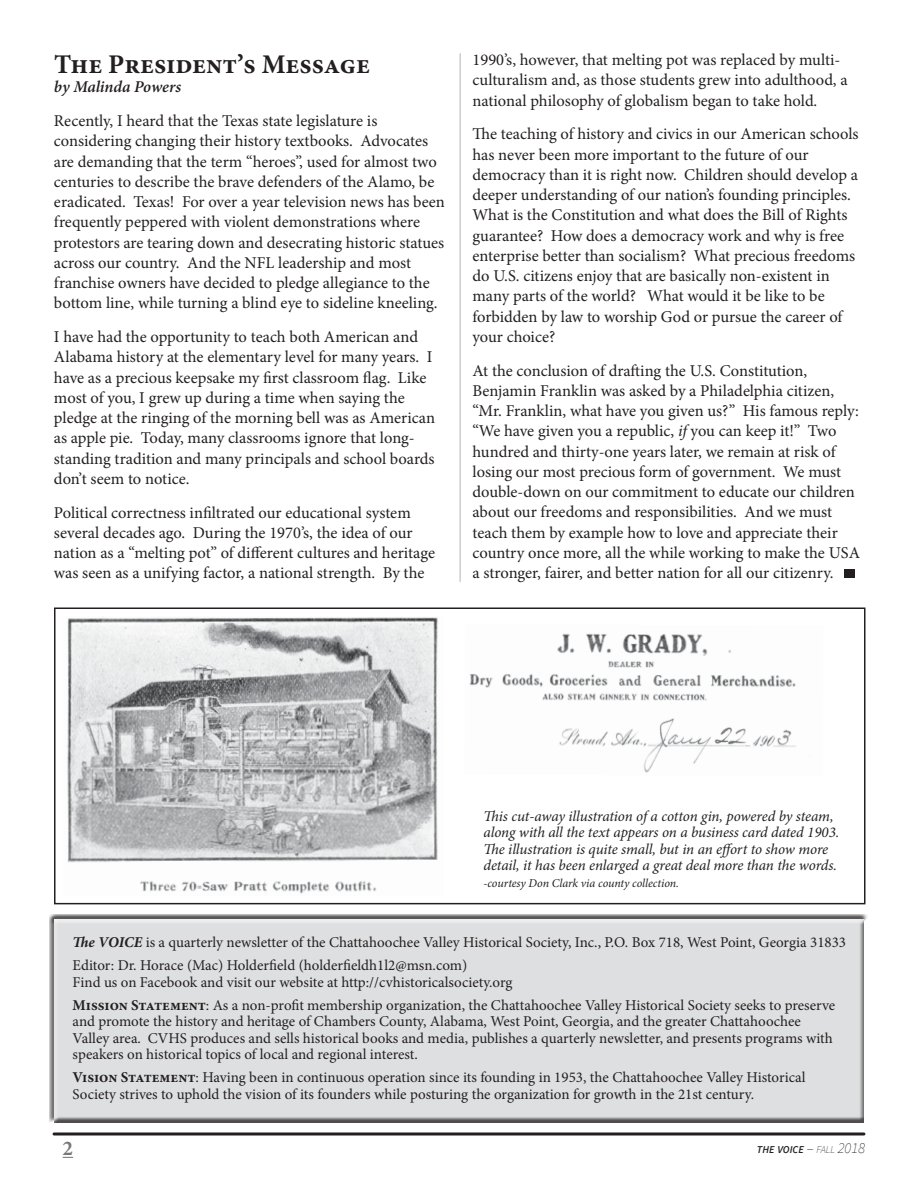
<style>
.page{position:relative;width:918px;height:1188px;background:#fff}
.page>*{position:absolute;margin:0;border:0;box-sizing:border-box;transform-origin:0 0}
.t1{font:700 27px "Minion Pro";color:#231f20}
.t2{font:700 21px "Minion Pro";color:#77787b}
.t3{font:16.5px/20.2px "Minion Pro";color:#231f20}
.t4{font:italic 600 16.5px "Minion Pro";letter-spacing:-.01em;color:#231f20}
.t5{font:15px/16.5px "Minion Pro";color:#231f20}
.t6{font:italic 15px/16.5px "Minion Pro";letter-spacing:-.01em;color:#231f20}
.t7{font:italic 12px "Minion Pro";letter-spacing:-.005em;color:#231f20}
.t8{font:italic 600 10.5px "Source Sans Pro";color:#231f20}
.s1{font-style:italic}
.s2{font-weight:700;font-style:italic}
.s3{font-weight:700}
.s4{font-weight:200;font-size:15px}
.s5{font-weight:200}
</style>
<div class="page">
<svg style="left:54px;top:1132px;width:810px;height:4px"></svg>
<div style="left:845px;top:569px;width:10px;height:9px;background:#231f20"></div>
<div style="left:49px;top:916px;width:821px;height:212px;background:#231f20;opacity:.75"></div>
<div style="left:54px;top:608px;width:812px;height:296px;border:2px solid #231f20"></div>
<hr style="left:460px;top:54px;width:1px;height:528px;background:#b1b4b6">
<img style="left:67px;top:617px;width:371px;height:277px">
<img style="left:470px;top:633px;width:326px;height:140px">
<h1 class="t1" style="left:54px;top:45px;width:318px">The President’s Message</h1>
<p class="t4" style="left:54px;top:76px;width:129px">by Malinda Powers</p>
<p class="t3" style="left:54px;top:111px;width:392px">Recently, I heard that the Texas state legislature is considering changing their history textbooks. Advocates are demanding that the term “heroes”, used for almost two centuries to describe the brave defenders of the Alamo, be eradicated. Texas! For over a year television news has been frequently peppered with violent demonstrations where protestors are tearing down and desecrating historic statues across our country. And the NFL leadership and most franchise owners have decided to pledge allegiance to the bottom line, while turning a blind eye to sideline kneeling.</p>
<p class="t3" style="left:54px;top:327px;width:383px">I have had the opportunity to teach both American and Alabama history at the elementary level for many years. I have as a precious keepsake my first classroom flag. Like most of you, I grew up during a time when saying the pledge at the ringing of the morning bell was as American as apple pie. Today, many classrooms ignore that long&shy;standing tradition and many principals and school boards don’t seem to notice.</p>
<p class="t3" style="left:54px;top:502px;width:383px">Political correctness infiltrated our educational system several decades ago. During the 1970’s, the idea of our nation as a “melting pot” of different cultures and heritage was seen as a unifying factor, a national strength. By the</p>
<p class="t3" style="left:473px;top:50px;width:377px">1990’s, however, that melting pot was replaced by multi&shy;culturalism and, as those students grew into adulthood, a national philosophy of globalism began to take hold.</p>
<p class="t3" style="left:473px;top:124px;width:388px">The teaching of history and civics in our American schools has never been more important to the future of our democracy than it is right now. Children should develop a deeper understanding of our nation’s founding principles.<br>What is the Constitution and what does the Bill of Rights guarantee? How does a democracy work and why is free enterprise better than socialism? What precious freedoms do U.S. citizens enjoy that are basically non-existent in many parts of the world? What would it be like to be forbidden by law to worship God or pursue the career of your choice?</p>
<p class="t3" style="left:473px;top:360px;width:389px">At the conclusion of drafting the U.S. Constitution, Benjamin Franklin was asked by a Philadelphia citizen, “Mr. Franklin, what have you given us?” His famous reply: “We have given you a republic, <span class="s1">if</span> you can keep it!” Two hundred and thirty-one years later, we remain at risk of losing our most precious form of government. We must double-down on our commitment to educate our children about our freedoms and responsibilities. And we must teach them by example how to love and appreciate their country once more, all the while working to make the USA a stronger, fairer, and better nation for all our citizenry.</p>
<p class="t6" style="left:483px;top:808px;width:357px">This cut-away illustration of a cotton gin, powered by steam, along with all the text appears on a business card dated 1903.<br>The illustration is quite small, but in an effort to show more detail, it has been enlarged a great deal more than the words.</p>
<p class="t7" style="left:483px;top:875px;width:197px">-courtesy Don Clark via county collection.</p>
<p class="t5" style="left:73px;top:931px;width:775px;line-height:23.2px"><span class="s2">The VOICE</span> is a quarterly newsletter of the Chattahoochee Valley Historical Society, Inc., P.O. Box 718, West Point, Georgia 31833<br>Editor: Dr. Horace (Mac) Holderfield (holderfieldh1l2@msn.com)</p>
<p class="t5" style="left:73px;top:974px;width:441px">Find us on Facebook and visit our website at http://cvhistoricalsociety.org</p>
<p class="t5" style="left:73px;top:997px;width:764px"><span class="s3">Mission Statement</span>: As a non-profit membership organization, the Chattahoochee Valley Historical Society seeks to preserve and promote the history and heritage of Chambers County, Alabama, West Point, Georgia, and the greater Chattahoochee Valley area. CVHS produces and sells historical books and media, publishes a quarterly newsletter, and presents programs with speakers on historical topics of local and regional interest.</p>
<p class="t5" style="left:73px;top:1069px;width:735px"><span class="s3">Vision Statement</span>: Having been in continuous operation since its founding in 1953, the Chattahoochee Valley Historical<br>Society strives to uphold the vision of its founders while posturing the organization for growth in the 21st century.</p>
<p class="t2" style="left:63px;top:1134px;width:12px">2</p>
<p class="t8" style="left:757px;top:1143px;width:110px">THE VOICE <span class="s4">–</span> <span class="s5">fall</span> <span class="s4">2018</span></p>
</div>
